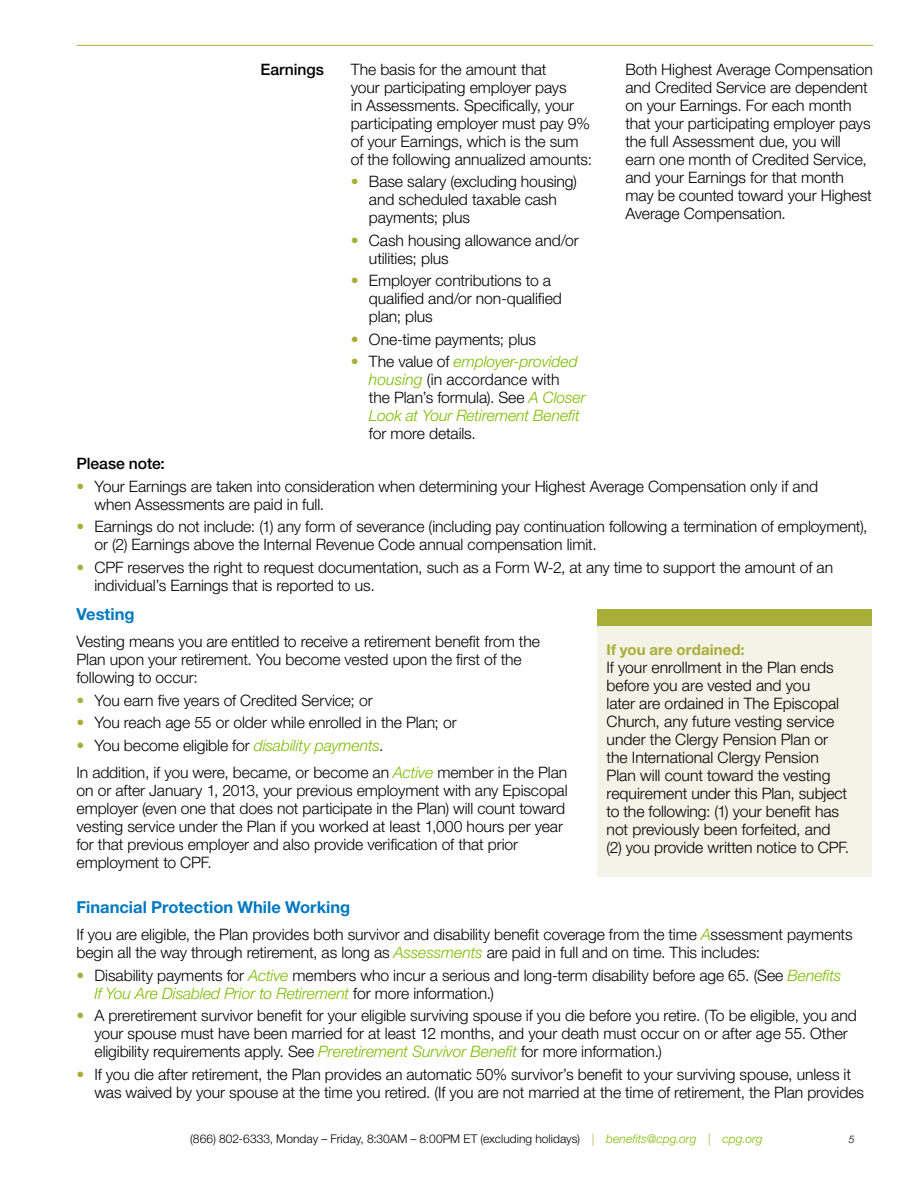
<style>
.page{position:relative;width:918px;height:1188px;background:#fff}
.page>*{position:absolute;margin:0;border:0;box-sizing:border-box;transform-origin:0 0}
.t1{font:700 16.5px "Helvetica Neue LT Std";color:#0079c1}
.t2{font:300 15.75px/18px "Helvetica Neue LT Std";letter-spacing:-.005em;color:#000}
.t3{font:italic 300 15.75px/18px "Helvetica Neue LT Std";letter-spacing:-.01em;color:#7ebb00}
.t4{font:500 15.75px "Helvetica Neue LT Std";letter-spacing:-.005em;color:#000}
.t5{font:700 15px "Helvetica Neue LT Std";letter-spacing:.005em;color:#a9ae36}
.t6{font:300 12px "Helvetica Neue LT Std";letter-spacing:.005em;color:#000}
.t7{font:italic 300 10.5px "Helvetica Neue LT Std";color:#000}
.s1{color:#a9ae36}
.s2{font-style:normal;color:#a9ae36}
.s3{font-style:normal;color:#000}
.s4{font-style:italic;color:#7ebb00}
</style>
<div class="page">
<hr style="left:76px;top:45px;width:248px;height:1px;background:#a9ae36">
<svg style="left:324px;top:45px;width:27px;height:1px"></svg>
<hr style="left:351px;top:45px;width:247px;height:1px;background:#a9ae36">
<svg style="left:598px;top:45px;width:28px;height:1px"></svg>
<hr style="left:626px;top:45px;width:247px;height:1px;background:#a9ae36">
<div style="left:598px;top:609px;width:274px;height:18px;background:#a9ae36"></div>
<div style="left:598px;top:627px;width:274px;height:250px;background:#f4f3e7"></div>
<p class="t4" style="left:261px;top:60px;width:65px">Earnings</p>
<p class="t2" style="left:351px;top:60px;width:243px">The basis for the amount that<br>your participating employer pays<br>in Assessments. Specifically, your participating employer must pay 9% of your Earnings, which is the sum of the following annualized amounts:</p>
<p class="t2" style="left:369px;top:172px;width:210px;text-indent:-18px"><span class="s1">•</span> Base salary (excluding housing) and scheduled taxable cash payments; plus</p>
<p class="t2" style="left:369px;top:231px;width:211px;text-indent:-18px"><span class="s1">•</span> Cash housing allowance and/or utilities; plus</p>
<p class="t2" style="left:369px;top:271px;width:195px;text-indent:-18px"><span class="s1">•</span> Employer contributions to a qualified and/or non-qualified plan; plus</p>
<p class="t2" style="left:351px;top:330px;width:187px"><span class="s1">•</span> One-time payments; plus</p>
<p class="t3" style="left:369px;top:352px;width:218px;text-indent:-18px"><span class="s2">•</span> <span class="s3">The value of</span> employer-provided housing <span class="s3">(in accordance with<br>the Plan’s formula). See</span> A Closer<br>Look at Your Retirement Benefit</p>
<p class="t2" style="left:369px;top:424px;width:105px">for more details.</p>
<p class="t2" style="left:626px;top:60px;width:249px">Both Highest Average Compensation and Credited Service are dependent on your Earnings. For each month that your participating employer pays the full Assessment due, you will earn one month of Credited Service, and your Earnings for that month may be counted toward your Highest Average Compensation.</p>
<p class="t4" style="left:77px;top:454px;width:90px">Please note:</p>
<p class="t2" style="left:95px;top:477px;width:725px;text-indent:-18px"><span class="s1">•</span> Your Earnings are taken into consideration when determining your Highest Average Compensation only if and when Assessments are paid in full.</p>
<p class="t2" style="left:95px;top:517px;width:775px;text-indent:-18px"><span class="s1">•</span> Earnings do not include: (1) any form of severance (including pay continuation following a termination of employment), or (2) Earnings above the Internal Revenue Code annual compensation limit.</p>
<p class="t2" style="left:95px;top:558px;width:740px;text-indent:-18px"><span class="s1">•</span> CPF reserves the right to request documentation, such as a Form W-2, at any time to support the amount of an individual’s Earnings that is reported to us.</p>
<p class="t1" style="left:76px;top:604px;width:60px">Vesting</p>
<p class="t2" style="left:76px;top:632px;width:465px">Vesting means you are entitled to receive a retirement benefit from the<br>Plan upon your retirement. You become vested upon the first of the following to occur:</p>
<p class="t2" style="left:76px;top:691px;width:298px"><span class="s1">•</span> You earn five years of Credited Service; or</p>
<p class="t2" style="left:76px;top:713px;width:382px"><span class="s1">•</span> You reach age 55 or older while enrolled in the Plan; or</p>
<p class="t2" style="left:76px;top:731px;width:492px;line-height:27px"><span class="s1">•</span> You become eligible for <span class="s4">disability payments</span>.<br>In addition, if you were, became, or become an <span class="s4">Active</span> member in the Plan</p>
<p class="t2" style="left:76px;top:781px;width:493px">on or after January 1, 2013, your previous employment with any Episcopal employer (even one that does not participate in the Plan) will count toward vesting service under the Plan if you worked at least 1,000 hours per year for that previous employer and also provide verification of that prior employment to CPF.</p>
<p class="t5" style="left:607px;top:641px;width:140px">If you are ordained:</p>
<p class="t2" style="left:607px;top:658px;width:242px">If your enrollment in the Plan ends before you are vested and you<br>later are ordained in The Episcopal Church, any future vesting service under the Clergy Pension Plan or the International Clergy Pension Plan will count toward the vesting requirement under this Plan, subject to the following: (1) your benefit has not previously been forfeited, and (2) you provide written notice to CPF.</p>
<p class="t1" style="left:76px;top:897px;width:275px">Financial Protection While Working</p>
<p class="t2" style="left:76px;top:925px;width:778px">If you are eligible, the Plan provides both survivor and disability benefit coverage from the time <span class="s4">A</span>ssessment payments begin all the way through retirement, as long as <span class="s4">Assessments</span> are paid in full and on time. This includes:</p>
<p class="t2" style="left:95px;top:966px;width:748px;text-indent:-18px"><span class="s1">•</span> Disability payments for <span class="s4">Active</span> members who incur a serious and long-term disability before age 65. (See <span class="s4">Benefits<br>If You Are Disabled Prior to Retirement</span> for more information.)</p>
<p class="t2" style="left:95px;top:1006px;width:764px;text-indent:-18px"><span class="s1">•</span> A preretirement survivor benefit for your eligible surviving spouse if you die before you retire. (To be eligible, you and your spouse must have been married for at least 12 months, and your death must occur on or after age 55. Other eligibility requirements apply. See <span class="s4">Preretirement Survivor Benefit</span> for more information.)</p>
<p class="t2" style="left:95px;top:1065px;width:771px;text-indent:-18px"><span class="s1">•</span> If you die after retirement, the Plan provides an automatic 50% survivor’s benefit to your surviving spouse, unless it was waived by your spouse at the time you retired. (If you are not married at the time of retirement, the Plan provides</p>
<p class="t6" style="left:190px;top:1131px;width:574px">(866) 802-6333, Monday – Friday, 8:30AM – 8:00PM ET (excluding holidays) <span class="s1">|</span> <span class="s4">benefits@cpg.org</span> <span class="s1">|</span> <span class="s4">cpg.org</span></p>
<p class="t7" style="left:849px;top:1133px;width:7px">5</p>
</div>
